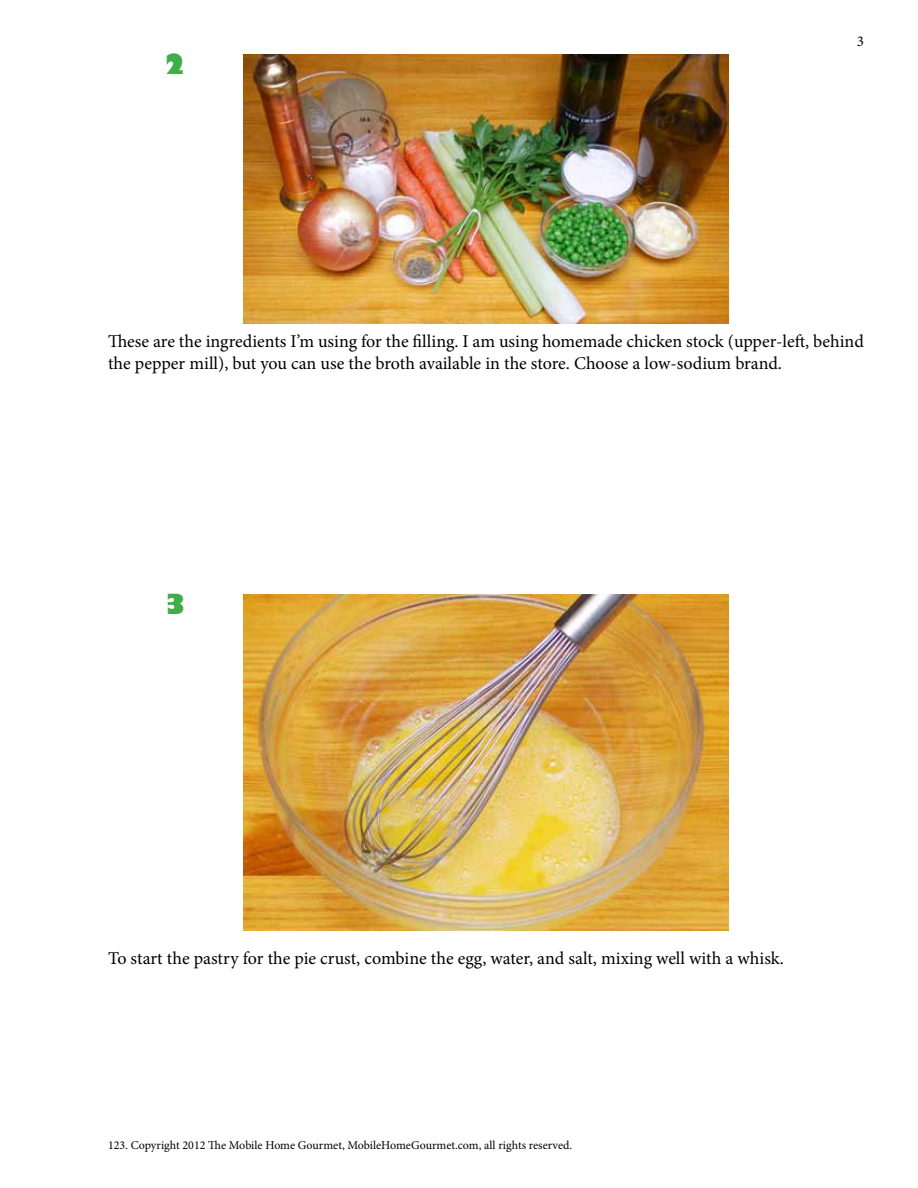
<style>
.page{position:relative;width:918px;height:1188px;background:#fff}
.page>*{position:absolute;margin:0;border:0;box-sizing:border-box;transform-origin:0 0}
.t1{font:800 27px "Gill Sans";color:#41ad49}
.t2{font:18px/21.6px "Minion Pro";color:#000}
.t3{font:15px "Minion Pro";color:#000}
.t4{font:12px "Minion Pro";color:#000}
</style>
<div class="page">
<img style="left:243px;top:54px;width:486px;height:270px">
<img style="left:243px;top:594px;width:486px;height:337px">
<h1 class="t1" style="left:164px;top:48px;width:25px">2</h1>
<p class="t3" style="left:857px;top:32px;width:9px">3</p>
<p class="t2" style="left:108px;top:331px;width:757px">These are the ingredients I’m using for the filling. I am using homemade chicken stock (upper-left, behind the pepper mill), but you can use the broth available in the store. Choose a low-sodium brand.</p>
<h1 class="t1" style="left:164px;top:588px;width:25px">3</h1>
<p class="t2" style="left:108px;top:948px;width:677px">To start the pastry for the pie crust, combine the egg, water, and salt, mixing well with a whisk.</p>
<p class="t4" style="left:108px;top:1138px;width:466px">123. Copyright 2012 The Mobile Home Gourmet, MobileHomeGourmet.com, all rights reserved.</p>
</div>
